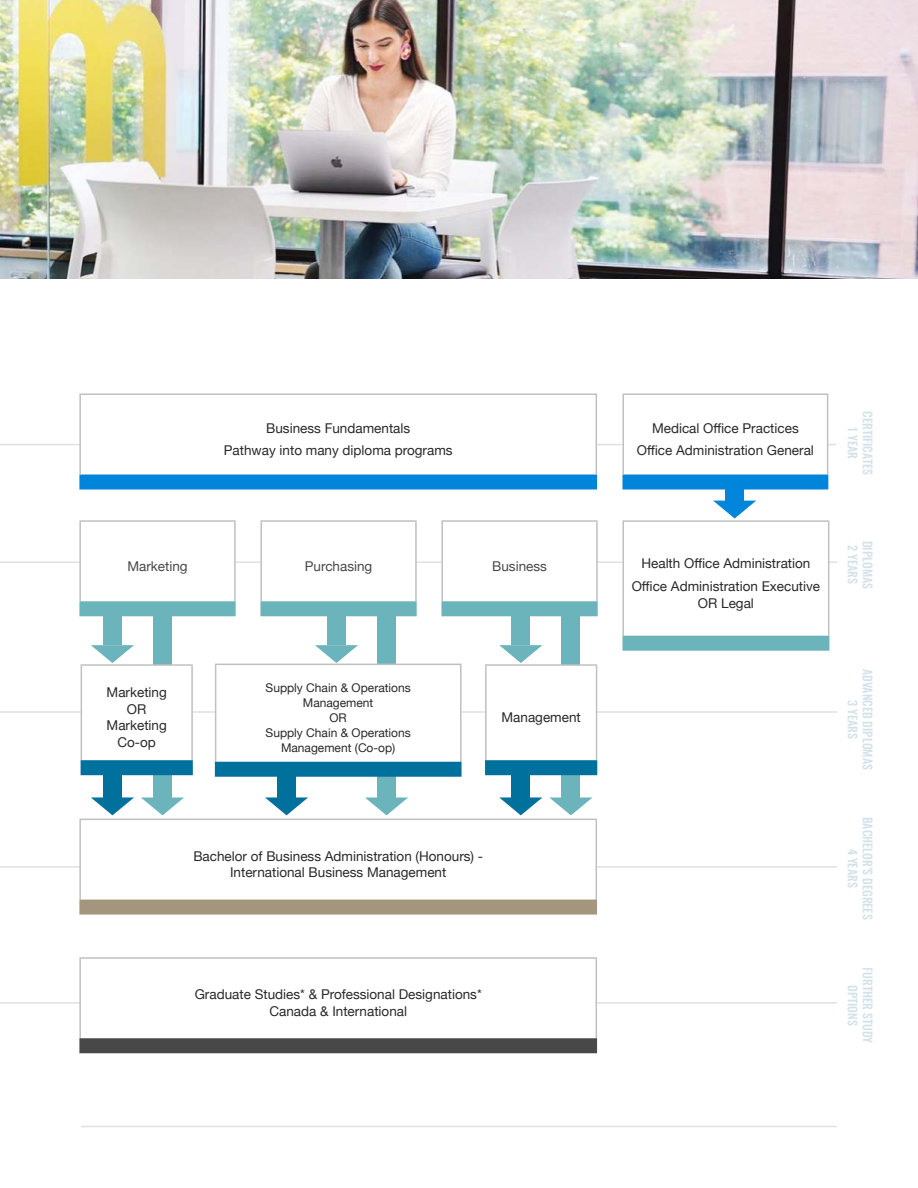
<style>
.page{position:relative;width:918px;height:1188px;background:#fff}
.page>*{position:absolute;margin:0;border:0;box-sizing:border-box;transform-origin:0 0}
.t1{font:13.5px/16.5px "Helvetica Neue";color:#292929;text-align:center}
.t2{font:13.5px "Helvetica Neue";color:#484848}
.t3{font:12px/15px "Oswald";color:#b3ccda;text-align:center}
.t4{font:12px/15px "Helvetica Neue";color:#292929;text-align:center}
</style>
<div class="page">
<svg style="left:0;top:393px;width:836px;height:81px"></svg>
<svg style="left:0;top:474px;width:837px;height:155px"></svg>
<svg style="left:0;top:629px;width:837px;height:136px"></svg>
<svg style="left:0;top:765px;width:837px;height:239px"></svg>
<img style="left:0;top:0;width:918px;height:279px">
<div style="left:103px;top:591px;width:19px;height:54px;background:#6cb4bb"></div>
<svg style="left:91px;top:645px;width:43px;height:18px"></svg>
<div style="left:103px;top:744px;width:19px;height:53px;background:#00709d"></div>
<svg style="left:91px;top:797px;width:43px;height:18px"></svg>
<div style="left:277px;top:744px;width:19px;height:53px;background:#00709d"></div>
<svg style="left:265px;top:797px;width:43px;height:18px"></svg>
<div style="left:512px;top:744px;width:18px;height:53px;background:#00709d"></div>
<svg style="left:499px;top:797px;width:43px;height:18px"></svg>
<div style="left:327px;top:591px;width:19px;height:54px;background:#6cb4bb"></div>
<svg style="left:315px;top:645px;width:43px;height:18px"></svg>
<div style="left:512px;top:591px;width:18px;height:54px;background:#6cb4bb"></div>
<svg style="left:499px;top:645px;width:43px;height:18px"></svg>
<div style="left:725px;top:447px;width:19px;height:54px;background:#0085db"></div>
<svg style="left:713px;top:501px;width:43px;height:18px"></svg>
<div style="left:153px;top:609px;width:19px;height:189px;background:#6cb4bb"></div>
<svg style="left:141px;top:798px;width:43px;height:17px"></svg>
<div style="left:377px;top:609px;width:19px;height:189px;background:#6cb4bb"></div>
<svg style="left:365px;top:798px;width:43px;height:17px"></svg>
<div style="left:562px;top:609px;width:18px;height:189px;background:#6cb4bb"></div>
<svg style="left:549px;top:798px;width:43px;height:17px"></svg>
<div style="left:623px;top:394px;width:205px;height:88px;background:#fff"></div>
<div style="left:622px;top:475px;width:206px;height:15px;background:#0085db"></div>
<hr style="left:622px;top:394px;width:206px;height:1px;background:#c0c0c0">
<hr style="left:622px;top:395px;width:2px;height:80px;background:#c0c0c0">
<hr style="left:827px;top:395px;width:1px;height:80px;background:#c0c0c0">
<div style="left:80px;top:394px;width:516px;height:88px;background:#fff"></div>
<div style="left:79px;top:475px;width:518px;height:15px;background:#0085db"></div>
<hr style="left:79px;top:394px;width:518px;height:1px;background:#c0c0c0">
<hr style="left:79px;top:395px;width:2px;height:80px;background:#c0c0c0">
<hr style="left:596px;top:395px;width:1px;height:80px;background:#c0c0c0">
<div style="left:80px;top:958px;width:516px;height:88px;background:#fff"></div>
<hr style="left:79px;top:957px;width:518px;height:2px;background:#c0c0c0">
<hr style="left:79px;top:959px;width:2px;height:79px;background:#c0c0c0">
<hr style="left:596px;top:959px;width:1px;height:79px;background:#c0c0c0">
<div style="left:79px;top:1038px;width:518px;height:15px;background:#484848"></div>
<div style="left:80px;top:819px;width:516px;height:88px;background:#fff"></div>
<hr style="left:79px;top:819px;width:518px;height:1px;background:#c0c0c0">
<hr style="left:79px;top:820px;width:2px;height:80px;background:#c0c0c0">
<hr style="left:596px;top:820px;width:1px;height:80px;background:#c0c0c0">
<div style="left:79px;top:900px;width:518px;height:15px;background:#a4967c"></div>
<div style="left:80px;top:521px;width:155px;height:88px;background:#fff"></div>
<hr style="left:79px;top:520px;width:157px;height:2px;background:#c0c0c0">
<hr style="left:79px;top:522px;width:2px;height:79px;background:#c0c0c0">
<hr style="left:234px;top:522px;width:2px;height:79px;background:#c0c0c0">
<div style="left:79px;top:601px;width:157px;height:15px;background:#6cb4bb"></div>
<div style="left:261px;top:521px;width:155px;height:88px;background:#fff"></div>
<hr style="left:260px;top:520px;width:157px;height:2px;background:#c0c0c0">
<hr style="left:260px;top:522px;width:2px;height:79px;background:#c0c0c0">
<hr style="left:415px;top:522px;width:2px;height:79px;background:#c0c0c0">
<div style="left:260px;top:601px;width:157px;height:15px;background:#6cb4bb"></div>
<div style="left:442px;top:521px;width:155px;height:88px;background:#fff"></div>
<hr style="left:441px;top:520px;width:157px;height:2px;background:#c0c0c0">
<hr style="left:441px;top:522px;width:2px;height:79px;background:#c0c0c0">
<hr style="left:596px;top:522px;width:2px;height:79px;background:#c0c0c0">
<div style="left:441px;top:601px;width:157px;height:15px;background:#6cb4bb"></div>
<div style="left:623px;top:521px;width:206px;height:122px;background:#fff"></div>
<hr style="left:622px;top:520px;width:207px;height:2px;background:#c0c0c0">
<hr style="left:622px;top:522px;width:2px;height:114px;background:#c0c0c0">
<hr style="left:828px;top:522px;width:1px;height:114px;background:#c0c0c0">
<div style="left:622px;top:636px;width:207px;height:15px;background:#6cb4bb"></div>
<div style="left:81px;top:665px;width:111px;height:103px;background:#fff"></div>
<hr style="left:81px;top:664px;width:112px;height:2px;background:#c0c0c0">
<hr style="left:81px;top:666px;width:1px;height:94px;background:#c0c0c0">
<hr style="left:191px;top:666px;width:2px;height:94px;background:#c0c0c0">
<div style="left:81px;top:760px;width:112px;height:15px;background:#00709d"></div>
<div style="left:486px;top:665px;width:111px;height:103px;background:#fff"></div>
<hr style="left:485px;top:664px;width:112px;height:2px;background:#c0c0c0">
<hr style="left:485px;top:666px;width:2px;height:94px;background:#c0c0c0">
<hr style="left:596px;top:666px;width:1px;height:94px;background:#c0c0c0">
<div style="left:485px;top:760px;width:112px;height:15px;background:#00709d"></div>
<div style="left:216px;top:664px;width:245px;height:105px;background:#fff"></div>
<hr style="left:215px;top:664px;width:247px;height:1px;background:#c0c0c0">
<hr style="left:215px;top:665px;width:1px;height:97px;background:#c0c0c0">
<hr style="left:460px;top:665px;width:2px;height:97px;background:#c0c0c0">
<div style="left:215px;top:762px;width:247px;height:15px;background:#00709d"></div>
<hr style="left:81px;top:1126px;width:756px;height:1px;background:#e1e1e1">
<p class="t1" style="left:224px;top:417px;width:230px;line-height:22.5px">Business Fundamentals<br>Pathway into many diploma programs</p>
<p class="t1" style="left:637px;top:417px;width:179px;line-height:22.5px">Medical Office Practices<br>Office Administration General</p>
<p class="t2" style="left:127px;top:560px;width:62px">Marketing</p>
<p class="t2" style="left:305px;top:560px;width:69px">Purchasing</p>
<p class="t2" style="left:492px;top:560px;width:56px">Business</p>
<p class="t1" style="left:632px;top:552px;width:190px;line-height:23.2px">Health Office Administration<br>Office Administration Executive</p>
<p class="t1" style="left:698px;top:596px;width:58px">OR Legal</p>
<p class="t1" style="left:107px;top:685px;width:62px">Marketing<br>OR<br>Marketing<br>Co-op</p>
<p class="t4" style="left:266px;top:681px;width:147px">Supply Chain &amp; Operations<br>Management<br>OR<br>Supply Chain &amp; Operations<br>Management (Co-op)</p>
<p class="t1" style="left:502px;top:710px;width:81px">Management</p>
<p class="t1" style="left:193px;top:848px;width:291px">Bachelor of Business Administration (Honours) -<br>International Business Management</p>
<p class="t1" style="left:195px;top:987px;width:289px">Graduate Studies* &amp; Professional Designations*<br>Canada &amp; International</p>
<p class="t3" style="left:874px;top:411px;width:65px;rotate:90deg">CERTIFICATES<br>1 YEAR</p>
<p class="t3" style="left:874px;top:541px;width:50px;rotate:90deg">DIPLOMAS<br>2 YEARS</p>
<p class="t3" style="left:874px;top:669px;width:102px;rotate:90deg">ADVANCED DIPLOMAS<br>3 YEARS</p>
<p class="t3" style="left:874px;top:817px;width:104px;rotate:90deg">BACHELOR’S DEGREES<br>4 YEARS</p>
<p class="t3" style="left:874px;top:967px;width:77px;rotate:90deg">FURTHER STUDY<br>OPTIONS</p>
</div>
